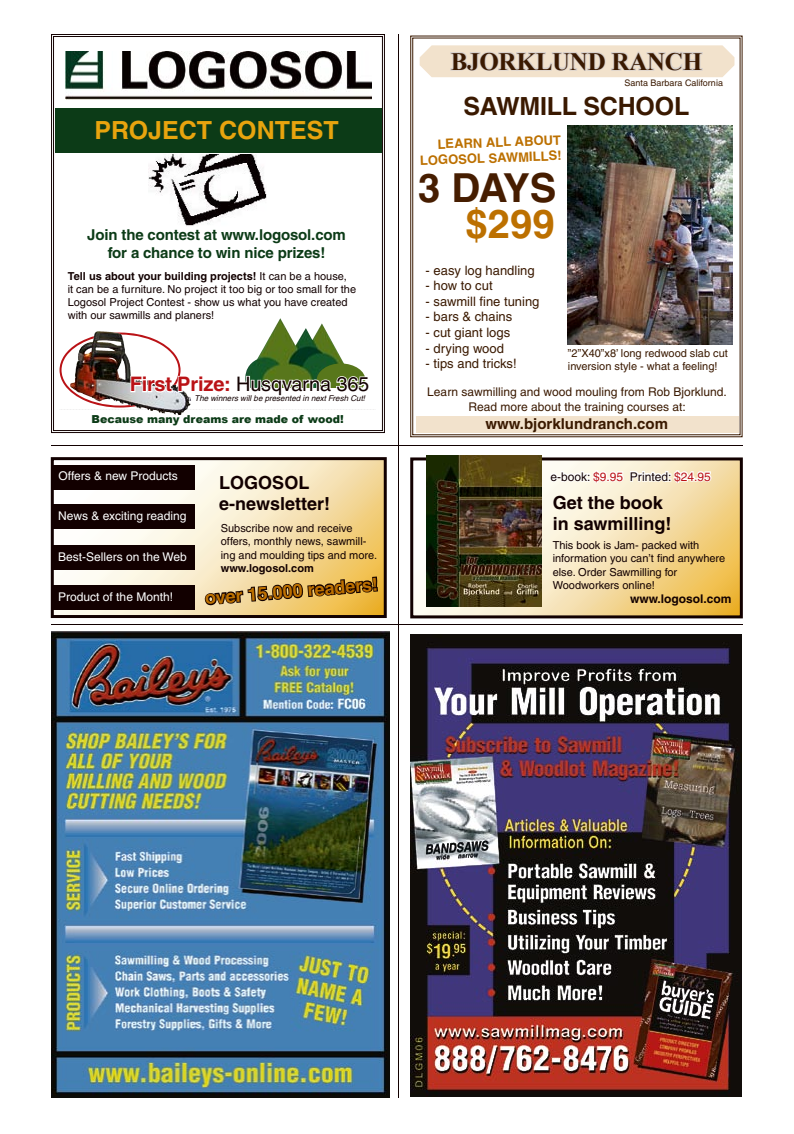
<style>
.page{position:relative;width:794px;height:1134px;background:#fff}
.page>*{position:absolute;margin:0;border:0;box-sizing:border-box;transform-origin:0 0}
.t1{font:700 40px "Helvetica";color:#461d00}
.t2{font:700 40px "Helvetica";color:#bc7000}
.t3{font:700 25px "Helvetica";color:#e8a40e}
.t4{font:700 25px "Times New Roman";letter-spacing:-.01em;color:#3a1900}
.t5{font:700 25px "Helvetica";letter-spacing:-.01em;color:#3a1900}
.t6{font:20px "Helvetica";letter-spacing:-.01em;color:#120000}
.t7{font:700 18px/21.6px "Helvetica";color:#120000}
.t8{font:700 18px "Helvetica";color:#bc7000}
.t9{font:700 15px/18px "Helvetica";letter-spacing:-.01em;color:#0c3b17;text-align:center}
.t10{font:700 15px "Helvetica";color:#3a1900}
.t11{font:13px "Helvetica";color:#3a1900}
.t12{font:700 13px/15.6px "Helvetica";color:#bc7000;text-align:right}
.t13{font:12px/14.4px "Helvetica";color:#3a1900;text-align:center}
.t14{font:12px "Helvetica";color:#fff}
.t15{font:12px "Helvetica";color:#120000}
.t16{font:700 12px "Helvetica";color:#120000}
.t17{font:11px/13.2px "Helvetica";color:#120000}
.t18{font:11px/13.2px "Helvetica";color:#3a1900}
.t19{font:900 11px "Arial";color:#0c3b17}
.t20{font:700 11px "Helvetica";color:#120000}
.t21{font:9px "Helvetica";color:#3a1900}
.t22{font:italic 8px "Helvetica";color:#120000}
.s1{font-weight:700}
.s2{font-weight:700;color:#ba1216}
.s3{color:#ba1216}
</style>
<div class="page">
<img style="left:410px;top:634px;width:331px;height:463px">
<hr style="left:51px;top:624px;width:692px;height:1px;background:#120000">
<svg style="left:51px;top:34px;width:334px;height:399px"></svg>
<svg style="left:53px;top:36px;width:330px;height:395px"></svg>
<div style="left:55px;top:108px;width:326px;height:44px;background:#0c3b17"></div>
<img style="left:149px;top:154px;width:117px;height:73px">
<img style="left:244px;top:318px;width:101px;height:15px">
<img style="left:70px;top:331px;width:29px;height:2px">
<svg style="left:60px;top:333px;width:316px;height:77px"></svg>
<img style="left:65px;top:51px;width:306px;height:49px">
<svg style="left:410px;top:457px;width:333px;height:161px;background:#e4ce9e"></svg>
<svg style="left:549px;top:468px;width:163px;height:16px"></svg>
<img style="left:426px;top:455px;width:115px;height:152px">
<hr style="left:398px;top:34px;width:1px;height:1063px;background:#120000">
<img style="left:51px;top:631px;width:338px;height:466px">
<svg style="left:410px;top:36px;width:332px;height:401px;background:#9b8a7e"></svg>
<svg style="left:412px;top:38px;width:328px;height:397px"></svg>
<img style="left:567px;top:134px;width:165px;height:210px">
<div style="left:416px;top:417px;width:322px;height:16px;background:#f2e2cc"></div>
<svg style="left:420px;top:45px;width:314px;height:89px"></svg>
<svg style="left:51px;top:457px;width:336px;height:161px"></svg>
<svg style="left:203px;top:575px;width:176px;height:41px;background:#ba9a5d"></svg>
<hr style="left:51px;top:445px;width:692px;height:1px;background:#120000">
<div style="left:53px;top:505px;width:142px;height:24px;background:#120000"></div>
<div style="left:53px;top:465px;width:142px;height:24px;background:#120000"></div>
<div style="left:53px;top:545px;width:142px;height:24px;background:#120000"></div>
<div style="left:53px;top:585px;width:142px;height:24px;background:#120000"></div>
<h2 class="t3" style="left:95px;top:114px;width:245px">PROJECT CONTEST</h2>
<h3 class="t9" style="left:87px;top:225px;width:260px">Join the contest at www.logosol.com for a chance to win nice prizes!</h3>
<p class="t17" style="left:68px;top:269px;width:290px"><span class="s1">Tell us about your building projects!</span> It can be a house,<br>it can be a furniture. No project it too big or too small for the Logosol Project Contest - show us what you have created with our sawmills and planers!</p>
<h3 class="t6" style="left:130px;top:373px;width:241px"><span class="s2">First Prize:</span> Husqvarna 365</h3>
<p class="t22" style="left:194px;top:394px;width:172px">The winners will be presented in next Fresh Cut!</p>
<p class="t19" style="left:92px;top:411px;width:254px">Because many dreams are made of wood!</p>
<p class="t14" style="left:58px;top:469px;width:121px">Offers &amp; new Products</p>
<p class="t14" style="left:58px;top:508px;width:130px">News &amp; exciting reading</p>
<p class="t14" style="left:58px;top:549px;width:130px">Best-Sellers on the Web</p>
<p class="t14" style="left:58px;top:590px;width:116px">Product of the Month!</p>
<h3 class="t7" style="left:219px;top:471px;width:112px">LOGOSOL e-newsletter!</h3>
<p class="t17" style="left:221px;top:522px;width:158px">Subscribe now and receive offers, monthly news, sawmill&shy;ing and moulding tips and more.</p>
<p class="t20" style="left:221px;top:561px;width:95px">www.logosol.com</p>
<h3 class="t8" style="left:204px;top:588px;width:175px;rotate:-5deg">over 15.000 readers!</h3>
<h2 class="t4" style="left:451px;top:44px;width:253px">BJORKLUND RANCH</h2>
<p class="t21" style="left:624px;top:77px;width:100px">Santa Barbara California</p>
<h2 class="t5" style="left:463px;top:91px;width:227px">SAWMILL SCHOOL</h2>
<p class="t12" style="left:419px;top:137px;width:143px;rotate:-2deg">LEARN ALL ABOUT<br>LOGOSOL SAWMILLS!</p>
<h1 class="t1" style="left:418px;top:163px;width:140px">3 DAYS</h1>
<h1 class="t2" style="left:465px;top:199px;width:90px">$299</h1>
<p class="t11" style="left:425px;top:262px;width:111px">- easy log handling</p>
<p class="t11" style="left:425px;top:278px;width:69px">- how to cut</p>
<p class="t11" style="left:425px;top:294px;width:115px">- sawmill fine tuning</p>
<p class="t11" style="left:425px;top:309px;width:88px">- bars &amp; chains</p>
<p class="t11" style="left:425px;top:325px;width:86px">- cut giant logs</p>
<p class="t11" style="left:425px;top:340px;width:80px">- drying wood</p>
<p class="t11" style="left:425px;top:356px;width:92px">- tips and tricks!</p>
<p class="t13" style="left:427px;top:385px;width:301px">Learn sawmilling and wood mouling from Rob Bjorklund.<br>Read more about the training courses at:</p>
<h3 class="t10" style="left:485px;top:414px;width:184px">www.bjorklundranch.com</h3>
<p class="t18" style="left:568px;top:346px;width:161px">”2”X40”x8’ long redwood slab cut inversion style - what a feeling!</p>
<p class="t15" style="left:550px;top:469px;width:162px">e-book: <span class="s3">$9.95</span> Printed: <span class="s3">$24.95</span></p>
<h3 class="t7" style="left:553px;top:491px;width:120px">Get the book in sawmilling!</h3>
<p class="t17" style="left:553px;top:539px;width:174px">This book is Jam- packed with information you can’t find anywhere else. Order Sawmilling for<br>Woodworkers online!</p>
<p class="t16" style="left:630px;top:592px;width:103px">www.logosol.com</p>
</div>
